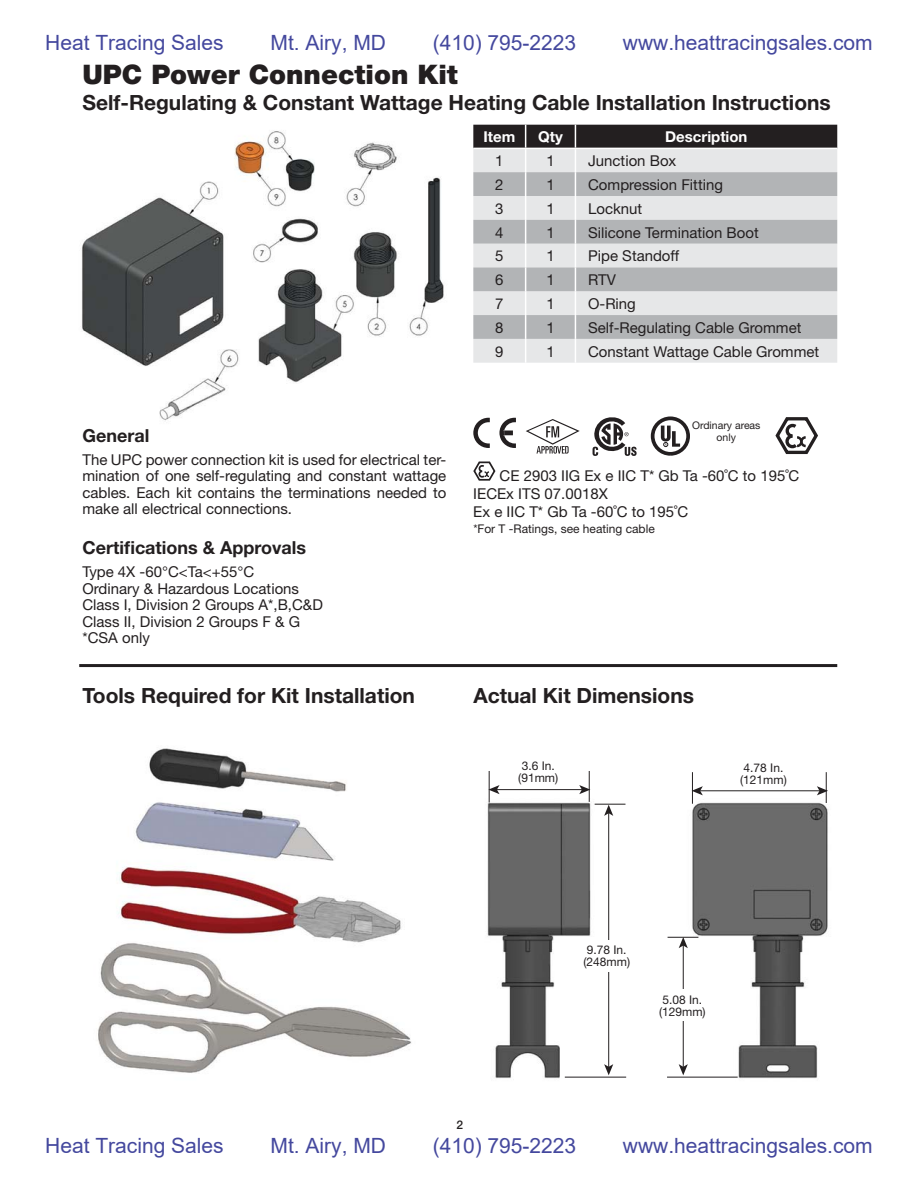
<style>
.page{position:relative;width:918px;height:1188px;background:#fff}
.page>*{position:absolute;margin:0;border:0;box-sizing:border-box;transform-origin:0 0}
.t1{font:900 27px "Helvetica Neue";color:#231f20}
.t2{font:21px "Arial";color:#44489e}
.t3{font:700 21px "Helvetica Neue";color:#231f20}
.t4{font:700 18px "Helvetica Neue";color:#231f20}
.t5{font:15px/16.5px "Helvetica Neue";color:#231f20}
.t6{font:700 15px "Helvetica Neue";color:#fff}
.t7{font:12px/12px "Helvetica Neue";color:#231f20}
.t8{font:500 12px "Helvetica Neue";color:#231f20}
.t9{font:10.5px/12px "Helvetica Neue";color:#231f20;text-align:center}
</style>
<div class="page">
<img style="left:81px;top:131px;width:364px;height:290px">
<svg style="left:473px;top:125px;width:364px;height:238px;background:#bfbfc1"></svg>
<hr style="left:473px;top:148px;width:364px;height:1px;background:#fff">
<svg style="left:593px;top:417px;width:44px;height:39px"></svg>
<svg style="left:526px;top:419px;width:54px;height:35px"></svg>
<svg style="left:661px;top:426px;width:19px;height:21px"></svg>
<div style="left:651px;top:416px;width:39px;height:40px;border:4px solid #231f20;border-radius:50%"></div>
<svg style="left:473px;top:418px;width:17px;height:30px"></svg>
<svg style="left:499px;top:418px;width:17px;height:30px"></svg>
<svg style="left:775px;top:417px;width:43px;height:37px"></svg>
<svg style="left:473px;top:461px;width:22px;height:20px"></svg>
<img style="left:98px;top:748px;width:313px;height:325px">
<hr style="left:79px;top:664px;width:758px;height:3px;background:#231f20">
<img style="left:487px;top:771px;width:341px;height:308px">
<hr style="left:489px;top:771px;width:1px;height:32px;background:#231f20">
<hr style="left:589px;top:771px;width:1px;height:31px;background:#231f20">
<hr style="left:565px;top:1077px;width:61px;height:1px;background:#231f20">
<hr style="left:595px;top:804px;width:30px;height:1px;background:#231f20">
<hr style="left:496px;top:789px;width:86px;height:1px;background:#231f20">
<svg style="left:579px;top:785px;width:11px;height:9px"></svg>
<svg style="left:488px;top:785px;width:12px;height:9px"></svg>
<hr style="left:608px;top:813px;width:1px;height:254px;background:#231f20">
<svg style="left:604px;top:1064px;width:9px;height:11px"></svg>
<svg style="left:604px;top:805px;width:9px;height:11px"></svg>
<div style="left:592px;top:940px;width:34px;height:32px;background:#fff"></div>
<hr style="left:692px;top:772px;width:1px;height:32px;background:#231f20">
<hr style="left:826px;top:772px;width:1px;height:31px;background:#231f20">
<hr style="left:700px;top:790px;width:120px;height:1px;background:#231f20">
<svg style="left:817px;top:786px;width:11px;height:9px"></svg>
<svg style="left:693px;top:786px;width:10px;height:9px"></svg>
<hr style="left:667px;top:1077px;width:71px;height:1px;background:#231f20">
<hr style="left:668px;top:937px;width:30px;height:1px;background:#231f20">
<hr style="left:683px;top:945px;width:1px;height:122px;background:#231f20">
<svg style="left:679px;top:1064px;width:9px;height:11px"></svg>
<svg style="left:679px;top:937px;width:9px;height:11px"></svg>
<div style="left:667px;top:989px;width:34px;height:32px;background:#fff"></div>
<h2 class="t2" style="left:45px;top:31px;width:180px">Heat Tracing Sales</h2>
<h2 class="t2" style="left:271px;top:31px;width:117px">Mt. Airy, MD</h2>
<h2 class="t2" style="left:433px;top:31px;width:145px">(410) 795-2223</h2>
<h2 class="t2" style="left:623px;top:31px;width:251px">www.heattracingsales.com</h2>
<h1 class="t1" style="left:82px;top:65px;width:377px">UPC Power Connection Kit</h1>
<h2 class="t3" style="left:82px;top:95px;width:750px">Self-Regulating &amp; Constant Wattage Heating Cable Installation Instructions</h2>
<p class="t4" style="left:82px;top:429px;width:68px">General</p>
<p class="t5" style="left:82px;top:453px;width:365px;text-align:justify">The UPC power connection kit is used for electrical ter&shy;mination of one self-regulating and constant wattage cables. Each kit contains the terminations needed to make all electrical connections.</p>
<p class="t4" style="left:82px;top:541px;width:225px">Certifications &amp; Approvals</p>
<p class="t5" style="left:82px;top:565px;width:242px">Type 4X -60°C&lt;Ta&lt;+55°C<br>Ordinary &amp; Hazardous Locations<br>Class I, Division 2 Groups A*,B,C&amp;D<br>Class II, Division 2 Groups F &amp; G *CSA only</p>
<p class="t6" style="left:484px;top:132px;width:33px">Item</p>
<p class="t6" style="left:538px;top:132px;width:26px">Qty</p>
<p class="t6" style="left:665px;top:132px;width:84px">Description</p>
<p class="t5" style="left:495px;top:154px;width:10px">1</p>
<p class="t5" style="left:546px;top:154px;width:10px">1</p>
<p class="t5" style="left:588px;top:154px;width:90px">Junction Box</p>
<p class="t5" style="left:495px;top:178px;width:10px">2</p>
<p class="t5" style="left:546px;top:178px;width:10px">1</p>
<p class="t5" style="left:588px;top:178px;width:136px">Compression Fitting</p>
<p class="t5" style="left:495px;top:202px;width:10px">3</p>
<p class="t5" style="left:546px;top:202px;width:10px">1</p>
<p class="t5" style="left:588px;top:202px;width:56px">Locknut</p>
<p class="t5" style="left:495px;top:226px;width:10px">4</p>
<p class="t5" style="left:546px;top:226px;width:10px">1</p>
<p class="t5" style="left:588px;top:226px;width:172px">Silicone Termination Boot</p>
<p class="t5" style="left:495px;top:249px;width:10px">5</p>
<p class="t5" style="left:546px;top:249px;width:10px">1</p>
<p class="t5" style="left:588px;top:249px;width:92px">Pipe Standoff</p>
<p class="t5" style="left:495px;top:273px;width:10px">6</p>
<p class="t5" style="left:546px;top:273px;width:10px">1</p>
<p class="t5" style="left:588px;top:273px;width:29px">RTV</p>
<p class="t5" style="left:495px;top:297px;width:10px">7</p>
<p class="t5" style="left:546px;top:297px;width:10px">1</p>
<p class="t5" style="left:588px;top:297px;width:49px">O-Ring</p>
<p class="t5" style="left:495px;top:321px;width:10px">8</p>
<p class="t5" style="left:546px;top:321px;width:10px">1</p>
<p class="t5" style="left:588px;top:321px;width:215px">Self-Regulating Cable Grommet</p>
<p class="t5" style="left:495px;top:345px;width:10px">9</p>
<p class="t5" style="left:546px;top:345px;width:10px">1</p>
<p class="t5" style="left:588px;top:345px;width:233px">Constant Wattage Cable Grommet</p>
<p class="t9" style="left:692px;top:420px;width:70px">Ordinary areas only</p>
<p class="t5" style="left:473px;top:468px;width:328px;line-height:18px;text-indent:26px">CE 2903 IIG Ex e IIC T* Gb Ta -60˚C to 195˚C<br>IECEx ITS 07.0018X<br>Ex e IIC T* Gb Ta -60˚C to 195˚C</p>
<p class="t7" style="left:473px;top:524px;width:183px">*For T -Ratings, see heating cable</p>
<h2 class="t3" style="left:82px;top:688px;width:334px">Tools Required for Kit Installation</h2>
<h2 class="t3" style="left:473px;top:688px;width:222px">Actual Kit Dimensions</h2>
<p class="t7" style="left:518px;top:761px;width:41px">3.6 In. (91mm)</p>
<p class="t7" style="left:740px;top:763px;width:48px">4.78 In. (121mm)</p>
<p class="t8" style="left:457px;top:1121px;width:8px">2</p>
<p class="t7" style="left:583px;top:945px;width:48px">9.78 In. (248mm)</p>
<p class="t7" style="left:659px;top:995px;width:48px">5.08 In. (129mm)</p>
<h2 class="t2" style="left:45px;top:1134px;width:180px">Heat Tracing Sales</h2>
<h2 class="t2" style="left:271px;top:1134px;width:117px">Mt. Airy, MD</h2>
<h2 class="t2" style="left:433px;top:1134px;width:145px">(410) 795-2223</h2>
<h2 class="t2" style="left:623px;top:1134px;width:251px">www.heattracingsales.com</h2>
</div>
